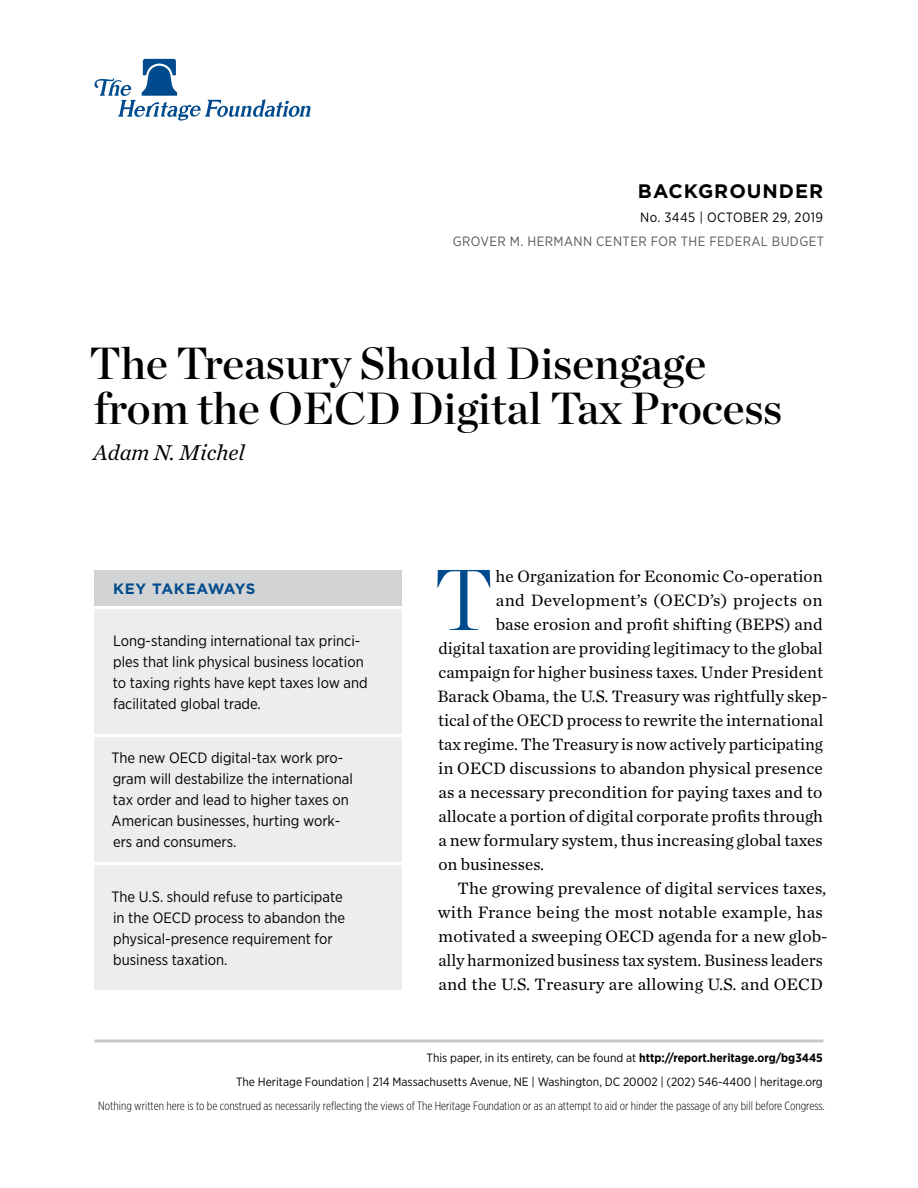
<style>
.page{position:relative;width:918px;height:1188px;background:#fff}
.page>*{position:absolute;margin:0;border:0;box-sizing:border-box;transform-origin:0 0}
.t1{font:300 86.1px "Chronicle Display";color:#004b8d}
.t2{font:45px/45px "Chronicle Display Semi";color:#000}
.t3{font:italic 22.5px "Chronicle Text G1";color:#000}
.t4{font:700 19.5px "Gotham";letter-spacing:.05em;color:#000}
.t5{font:17.25px "Chronicle Text G1";color:#000}
.t6{font:17.25px "Chronicle Text G1";letter-spacing:.02em;color:#000}
.t7{font:15px/21px "Gotham Narrow";color:#000}
.t8{font:700 15px "Gotham";letter-spacing:.03em;color:#004b8d}
.t9{font:13.5px "Gotham Narrow";letter-spacing:.03em;color:#58595b}
.t10{font:13.5px "Gotham Narrow";letter-spacing:.03em;color:#000}
.t11{font:12px/24px "Gotham Narrow";color:#000;text-align:right}
.t12{font:300 12px "Gotham X Narrow";color:#000}
.s1{font-weight:700}
</style>
<div class="page">
<hr style="left:94px;top:1040px;width:730px;height:2px;background:#c7c8ca">
<svg style="left:94px;top:59px;width:216px;height:62px"></svg>
<div style="left:94px;top:609px;width:308px;height:125px;background:#ededee"></div>
<div style="left:94px;top:570px;width:308px;height:36px;background:#d1d3d4"></div>
<div style="left:94px;top:737px;width:308px;height:125px;background:#ededee"></div>
<div style="left:94px;top:865px;width:308px;height:125px;background:#ededee"></div>
<p class="t4" style="left:638px;top:178px;width:187px">BACKGROUNDER</p>
<p class="t10" style="left:640px;top:209px;width:184px">No. 3445 | Octo ber 29, 2019</p>
<p class="t9" style="left:453px;top:233px;width:179px">GROVER M. HERMANN CENTER</p>
<p class="t9" style="left:651px;top:233px;width:166px">FOR THE FEDERAL BUDGET</p>
<h2 class="t2" style="left:90px;top:338px;width:694px">The Treasury Should Disengage from the OECD Digital Tax Process</h2>
<h3 class="t3" style="left:93px;top:436px;width:154px">Adam N. Michel</h3>
<p class="t8" style="left:113px;top:579px;width:144px">KEY TAKEAWAYS</p>
<p class="t7" style="left:113px;top:630px;width:256px">Long-standing international tax princi&shy;ples that link physical business location to taxing rights have kept taxes low and facilitated global trade.</p>
<p class="t7" style="left:112px;top:747px;width:243px">The new OECD digital-tax work pro&shy;gram will destabilize the international tax order and lead to higher taxes on American businesses, hurting work&shy;ers and consumers.</p>
<p class="t7" style="left:112px;top:886px;width:235px">The U.S. should refuse to participate in the OECD process to abandon the physical-presence requirement for business taxation.</p>
<h1 class="t1" style="left:434px;top:534px;width:60px">T</h1>
<p class="t5" style="left:496px;top:563px;width:329px">he Organization for Economic Co-operation</p>
<p class="t6" style="left:496px;top:587px;width:328px">and Development’s (OECD’s) projects on</p>
<p class="t5" style="left:496px;top:611px;width:329px">base erosion and profit shifting (BEPS) and</p>
<p class="t5" style="left:438px;top:635px;width:386px">digital taxation are providing legitimacy to the global</p>
<p class="t5" style="left:438px;top:659px;width:386px">campaign for higher business taxes. Under President</p>
<p class="t5" style="left:438px;top:683px;width:392px">Barack Obama, the U.S. Treasury was rightfully skep-</p>
<p class="t5" style="left:438px;top:707px;width:387px">tical of the OECD process to rewrite the international</p>
<p class="t5" style="left:438px;top:731px;width:386px">tax regime. The Treasury is now actively participating</p>
<p class="t5" style="left:438px;top:755px;width:386px">in OECD discussions to abandon physical presence</p>
<p class="t5" style="left:439px;top:779px;width:385px">as a necessary precondition for paying taxes and to</p>
<p class="t5" style="left:439px;top:803px;width:386px">allocate a portion of digital corporate profits through</p>
<p class="t5" style="left:439px;top:827px;width:386px">a new formulary system, thus increasing global taxes</p>
<p class="t5" style="left:438px;top:851px;width:107px">on businesses.</p>
<p class="t5" style="left:458px;top:875px;width:370px">The growing prevalence of digital services taxes,</p>
<p class="t5" style="left:438px;top:899px;width:387px">with France being the most notable example, has</p>
<p class="t5" style="left:438px;top:923px;width:391px">motivated a sweeping OECD agenda for a new glob-</p>
<p class="t5" style="left:439px;top:947px;width:386px">ally harmonized business tax system. Business leaders</p>
<p class="t5" style="left:439px;top:971px;width:386px">and the U.S. Treasury are allowing U.S. and OECD</p>
<p class="t11" style="left:236px;top:1046px;width:588px">This paper, in its entirety, can be found at <span class="s1">http://report.heritage.org/bg3445<br></span>The Heritage Foundation | 214 Massachusetts Avenue, NE | Washington, DC 20002 | (202) 546-4400 | heritage.org</p>
<p class="t12" style="left:98px;top:1099px;width:728px">Nothing written here is to be construed as necessarily reflecting the views of The Heritage Foundation or as an attempt to aid or hinder the passage of any bill before Congress.</p>
</div>
